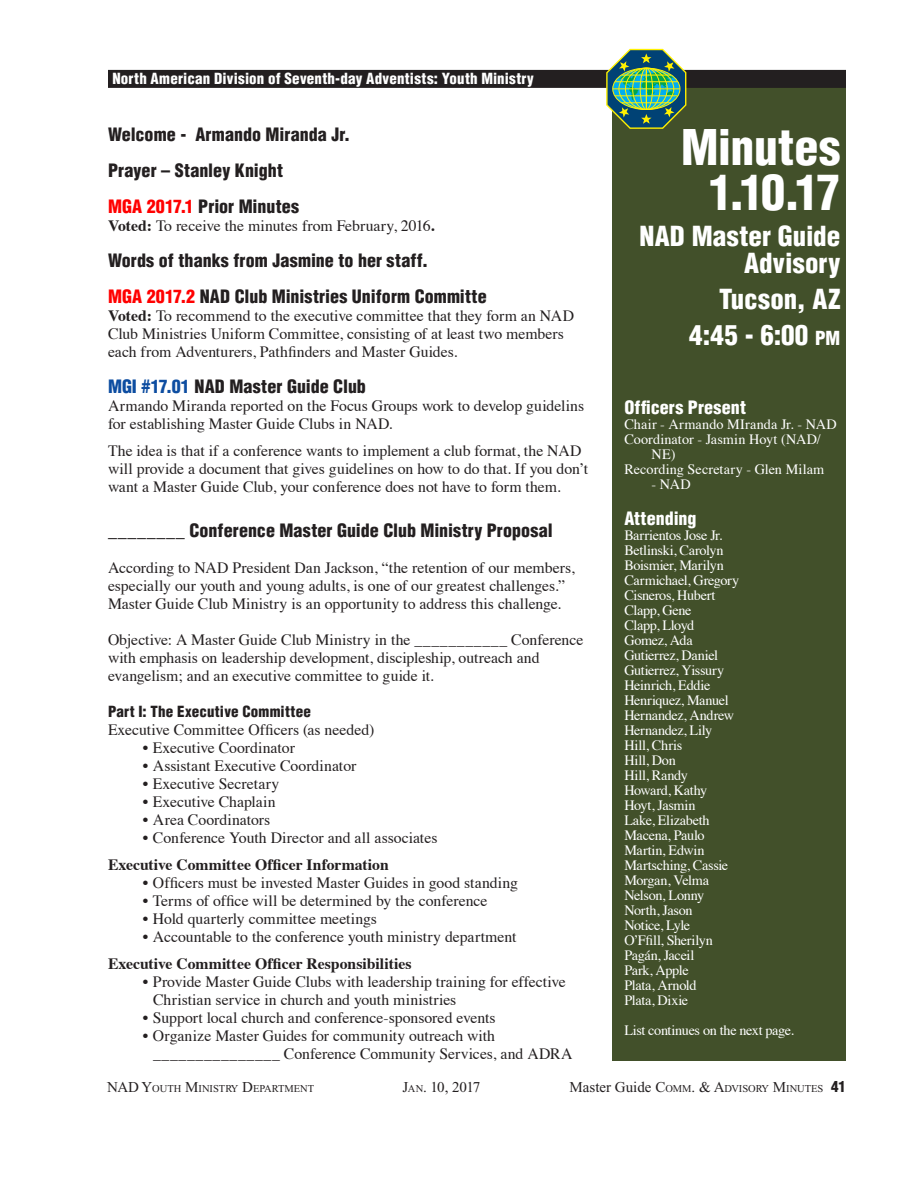
<style>
.page{position:relative;width:918px;height:1188px;background:#fff}
.page>*{position:absolute;margin:0;border:0;box-sizing:border-box;transform-origin:0 0}
.Headline_32_30{font:900 condensed 48px "Helvetica";letter-spacing:-.01em;color:#fff}
.Subhead_location_18{font:900 condensed 27px/27px "Helvetica";letter-spacing:.005em;color:#fff;text-align:right}
.Subhead_location_18-2{font:900 condensed 27px "Helvetica";color:#fff}
.Subhead_2_12_12{font:900 condensed 18px "Helvetica";letter-spacing:.005em;color:#231f20}
.Subhead_2_12_12-2{font:900 condensed 18px "Helvetica";letter-spacing:.005em;color:#fff}
.Indent_1_10_5_12{font:15.75px/18px "Times";color:#231f20}
.BT_10_5_12_flush{font:15.75px/18px "Times";letter-spacing:-.005em;color:#231f20}
.BT_10_5_12_flush_no{font:15.75px/18px "Times";color:#231f20}
.Indent_1_10_5_12-2{font:700 15.75px "Times";color:#231f20}
.t1{font:900 condensed 15px "Helvetica";letter-spacing:.015em;color:#fff}
.Subhead_3_10_12{font:900 condensed 15px "Helvetica";letter-spacing:.015em;color:#231f20}
.t2{font:15px "Times New Roman";letter-spacing:-.05em;color:#231f20}
.Indent_S1_9_5_10{font:14.25px "Times";letter-spacing:-.02em;color:#fff}
.Indent_S1_9_5_10-2{font:14.25px/15px "Times";color:#fff}
.Indent_S1_9_5_10-3{font:14.25px "Times";letter-spacing:.005em;color:#fff}
.Indent_S1_9_5_10-4{font:14.25px "Times";letter-spacing:.015em;color:#fff}
.t3{font:10.5px "Times New Roman";color:#231f20}
.s1{color:#f00}
.s2{font-weight:700}
.s3{color:#0d4da1}
.s4{font-size:10.5px}
.s5{font-style:inherit}
.s6{font-size:18.9px}
.s7{font-size:15px}
.s8{font-family:"Helvetica";font-weight:900;font-stretch:condensed;font-size:15px}
</style>
<div class="page">
<div style="left:612px;top:85px;width:233px;height:976px;background:#42502a"></div>
<div style="left:108px;top:70px;width:738px;height:18px;background:#231f20"></div>
<svg style="left:606px;top:48px;width:81px;height:81px"></svg>
<div style="left:640px;top:68px;width:13px;height:42px;border:1px solid #fff101;border-radius:50%"></div>
<div style="left:625px;top:68px;width:43px;height:42px;border:1px solid #fff101;border-radius:50%"></div>
<div style="left:632px;top:68px;width:28px;height:42px;border:1px solid #fff101;border-radius:50%"></div>
<div style="left:619px;top:68px;width:55px;height:42px;border:1px solid #fff101;border-radius:50%"></div>
<hr style="left:646px;top:68px;width:1px;height:41px;background:#fff101">
<hr style="left:613px;top:89px;width:67px;height:1px;background:#fff101">
<hr style="left:615px;top:81px;width:63px;height:1px;background:#fff101">
<hr style="left:622px;top:75px;width:49px;height:1px;background:#fff101">
<hr style="left:622px;top:102px;width:49px;height:1px;background:#fff101">
<hr style="left:615px;top:95px;width:63px;height:1px;background:#fff101">
<p class="t1" style="left:112px;top:69px;width:423px">North American Division of Seventh-day Adventists: Youth Ministry</p>
<p class="Subhead_2_12_12" style="left:108px;top:123px;width:244px">Welcome - Armando Miranda Jr.</p>
<p class="Subhead_2_12_12" style="left:108px;top:159px;width:176px">Prayer – Stanley Knight</p>
<p class="Subhead_2_12_12" style="left:108px;top:195px;width:193px"><span class="s1">MGA 2017.1</span> Prior Minutes</p>
<p class="BT_10_5_12_flush_no" style="left:108px;top:215px;width:328px"><span class="s2">Voted:</span> To receive the minutes from February, 2016<span class="s2">.</span></p>
<p class="Subhead_2_12_12" style="left:108px;top:249px;width:322px">Words of thanks from Jasmine to her staff.</p>
<p class="Subhead_2_12_12" style="left:108px;top:285px;width:380px"><span class="s1">MGA 2017.2</span> NAD Club Ministries Uniform Committe</p>
<p class="BT_10_5_12_flush_no" style="left:108px;top:305px;width:468px"><span class="s2">Voted:</span> To recommend to the executive committee that they form an NAD<br>Club Ministries Uniform Committee, consisting of at least two members each from Adventurers, Pathfinders and Master Guides.</p>
<p class="Subhead_2_12_12" style="left:108px;top:375px;width:259px"><span class="s3">MGI #17.01</span> NAD Master Guide Club</p>
<p class="BT_10_5_12_flush" style="left:108px;top:395px;width:478px">Armando Miranda reported on the Focus Groups work to develop guidelins for establishing Master Guide Clubs in NAD.</p>
<p class="BT_10_5_12_flush" style="left:108px;top:440px;width:482px">The idea is that if a conference wants to implement a club format, the NAD will provide a document that gives guidelines on how to do that. If you don’t want a Master Guide Club, your conference does not have to form them.</p>
<p class="Subhead_2_12_12" style="left:108px;top:519px;width:446px">________ Conference Master Guide Club Ministry Proposal</p>
<p class="Indent_1_10_5_12" style="left:108px;top:557px;width:468px">According to NAD President Dan Jackson, “the retention of our members,</p>
<p class="Indent_1_10_5_12" style="left:108px;top:575px;width:459px">especially our youth and young adults, is one of our greatest challenges.”</p>
<p class="Indent_1_10_5_12" style="left:108px;top:593px;width:455px">Master Guide Club Ministry is an opportunity to address this challenge.</p>
<p class="BT_10_5_12_flush" style="left:108px;top:629px;width:477px">Objective: A Master Guide Club Ministry in the ___________ Conference with emphasis on leadership development, discipleship, outreach and evangelism; and an executive committee to guide it.</p>
<p class="Subhead_3_10_12" style="left:108px;top:702px;width:205px">Part I: The Executive Committee</p>
<p class="Indent_1_10_5_12" style="left:108px;top:719px;width:268px">Executive Committee Officers (as needed)</p>
<p class="Indent_1_10_5_12" style="left:143px;top:737px;width:153px">• Executive Coordinator</p>
<p class="Indent_1_10_5_12" style="left:143px;top:755px;width:215px">• Assistant Executive Coordinator</p>
<p class="Indent_1_10_5_12" style="left:143px;top:773px;width:138px">• Executive Secretary</p>
<p class="Indent_1_10_5_12" style="left:143px;top:791px;width:134px">• Executive Chaplain</p>
<p class="Indent_1_10_5_12" style="left:143px;top:809px;width:129px">• Area Coordinators</p>
<p class="Indent_1_10_5_12" style="left:143px;top:827px;width:296px">• Conference Youth Director and all associates</p>
<p class="Indent_1_10_5_12-2" style="left:108px;top:849px;width:282px">Executive Committee Officer Information</p>
<p class="Indent_1_10_5_12" style="left:143px;top:872px;width:377px">• Officers must be invested Master Guides in good standing</p>
<p class="Indent_1_10_5_12" style="left:143px;top:890px;width:346px">• Terms of office will be determined by the conference</p>
<p class="Indent_1_10_5_12" style="left:143px;top:908px;width:235px">• Hold quarterly committee meetings</p>
<p class="Indent_1_10_5_12" style="left:143px;top:926px;width:375px">• Accountable to the conference youth ministry department</p>
<p class="Indent_1_10_5_12-2" style="left:108px;top:948px;width:305px">Executive Committee Officer Responsibilities</p>
<p class="Indent_1_10_5_12" style="left:153px;top:971px;width:414px;text-indent:-10px">• Provide Master Guide Clubs with leadership training for effective<br>Christian service in church and youth ministries</p>
<p class="Indent_1_10_5_12" style="left:143px;top:1007px;width:354px">• Support local church and conference-sponsored events</p>
<p class="Indent_1_10_5_12" style="left:153px;top:1025px;width:421px;text-indent:-10px">• Organize Master Guides for community outreach with _______________ Conference Community Services, and ADRA</p>
<p class="t2" style="left:403px;top:1079px;width:79px">J<span class="s4">AN</span>. 10, 2017</p>
<p class="Headline_32_30" style="left:681px;top:118px;width:161px">Minutes</p>
<p class="Headline_32_30" style="left:709px;top:163px;width:133px">1.10.17</p>
<p class="Subhead_location_18" style="left:639px;top:223px;width:203px">NAD Master Guide<br>Advisory</p>
<p class="Subhead_location_18" style="left:719px;top:286px;width:123px">Tucson, AZ</p>
<p class="Subhead_location_18-2" style="left:689px;top:319px;width:153px"><span class="s5">4:45</span> - 6:00 <span class="s6">pm</span></p>
<p class="Subhead_2_12_12-2" style="left:624px;top:396px;width:123px">Officers Present</p>
<p class="Indent_S1_9_5_10-4" style="left:624px;top:411px;width:214px">Chair - Armando MIranda Jr. - NAD</p>
<p class="Indent_S1_9_5_10-2" style="left:651px;top:431px;width:171px;text-indent:-27px">Coordinator - Jasmin Hoyt (NAD/<br>NE)</p>
<p class="Indent_S1_9_5_10-3" style="left:624px;top:456px;width:202px">Recording Secretary - Glen Milam</p>
<p class="Indent_S1_9_5_10" style="left:651px;top:471px;width:41px">- NAD</p>
<p class="Subhead_2_12_12-2" style="left:624px;top:507px;width:74px">Attending</p>
<p class="Indent_S1_9_5_10" style="left:624px;top:522px;width:100px">Barrientos Jose Jr.</p>
<p class="Indent_S1_9_5_10" style="left:624px;top:537px;width:101px">Betlinski, Carolyn</p>
<p class="Indent_S1_9_5_10" style="left:624px;top:552px;width:101px">Boismier, Marilyn</p>
<p class="Indent_S1_9_5_10" style="left:624px;top:567px;width:116px">Carmichael, Gregory</p>
<p class="Indent_S1_9_5_10" style="left:624px;top:582px;width:93px">Cisneros, Hubert</p>
<p class="Indent_S1_9_5_10" style="left:624px;top:597px;width:69px">Clapp, Gene</p>
<p class="Indent_S1_9_5_10" style="left:624px;top:612px;width:71px">Clapp, Lloyd</p>
<p class="Indent_S1_9_5_10" style="left:624px;top:627px;width:70px">Gomez, Ada</p>
<p class="Indent_S1_9_5_10" style="left:624px;top:642px;width:95px">Gutierrez, Daniel</p>
<p class="Indent_S1_9_5_10" style="left:624px;top:657px;width:101px">Gutierrez, Yissury</p>
<p class="Indent_S1_9_5_10" style="left:624px;top:672px;width:88px">Heinrich, Eddie</p>
<p class="Indent_S1_9_5_10" style="left:624px;top:687px;width:106px">Henriquez, Manuel</p>
<p class="Indent_S1_9_5_10" style="left:624px;top:702px;width:111px">Hernandez, Andrew</p>
<p class="Indent_S1_9_5_10" style="left:624px;top:717px;width:90px">Hernandez, Lily</p>
<p class="Indent_S1_9_5_10" style="left:624px;top:732px;width:59px">Hill, Chris</p>
<p class="Indent_S1_9_5_10" style="left:624px;top:747px;width:53px">Hill, Don</p>
<p class="Indent_S1_9_5_10" style="left:624px;top:762px;width:65px">Hill, Randy</p>
<p class="Indent_S1_9_5_10" style="left:624px;top:777px;width:84px">Howard, Kathy</p>
<p class="Indent_S1_9_5_10" style="left:624px;top:792px;width:73px">Hoyt, Jasmin</p>
<p class="Indent_S1_9_5_10" style="left:624px;top:807px;width:87px">Lake, Elizabeth</p>
<p class="Indent_S1_9_5_10" style="left:624px;top:822px;width:82px">Macena, Paulo</p>
<p class="Indent_S1_9_5_10" style="left:624px;top:837px;width:82px">Martin, Edwin</p>
<p class="Indent_S1_9_5_10" style="left:624px;top:852px;width:105px">Martsching, Cassie</p>
<p class="Indent_S1_9_5_10" style="left:624px;top:867px;width:86px">Morgan, Velma</p>
<p class="Indent_S1_9_5_10" style="left:624px;top:882px;width:81px">Nelson, Lonny</p>
<p class="Indent_S1_9_5_10" style="left:624px;top:897px;width:70px">North, Jason</p>
<p class="Indent_S1_9_5_10" style="left:624px;top:912px;width:67px">Notice, Lyle</p>
<p class="Indent_S1_9_5_10" style="left:624px;top:927px;width:90px">O’Ffill, Sherilyn</p>
<p class="Indent_S1_9_5_10" style="left:624px;top:942px;width:72px">Pagán, Jaceil</p>
<p class="Indent_S1_9_5_10" style="left:624px;top:957px;width:66px">Park, Apple</p>
<p class="Indent_S1_9_5_10" style="left:624px;top:972px;width:74px">Plata, Arnold</p>
<p class="Indent_S1_9_5_10" style="left:624px;top:987px;width:65px">Plata, Dixie</p>
<p class="Indent_S1_9_5_10" style="left:624px;top:1017px;width:171px">List continues on the next page.</p>
<p class="t3" style="left:107px;top:1083px;width:209px"><span class="s7">NAD Y</span>OUTH <span class="s7">M</span>INISTRY <span class="s7">D</span>EPARTMENT</p>
<p class="t3" style="left:570px;top:1083px;width:278px"><span class="s7">Master Guide</span> <span class="s7">C</span>OMM<span class="s7">. &amp; A</span>DVISORY <span class="s7">M</span>INUTES <span class="s8">41</span></p>
</div>
